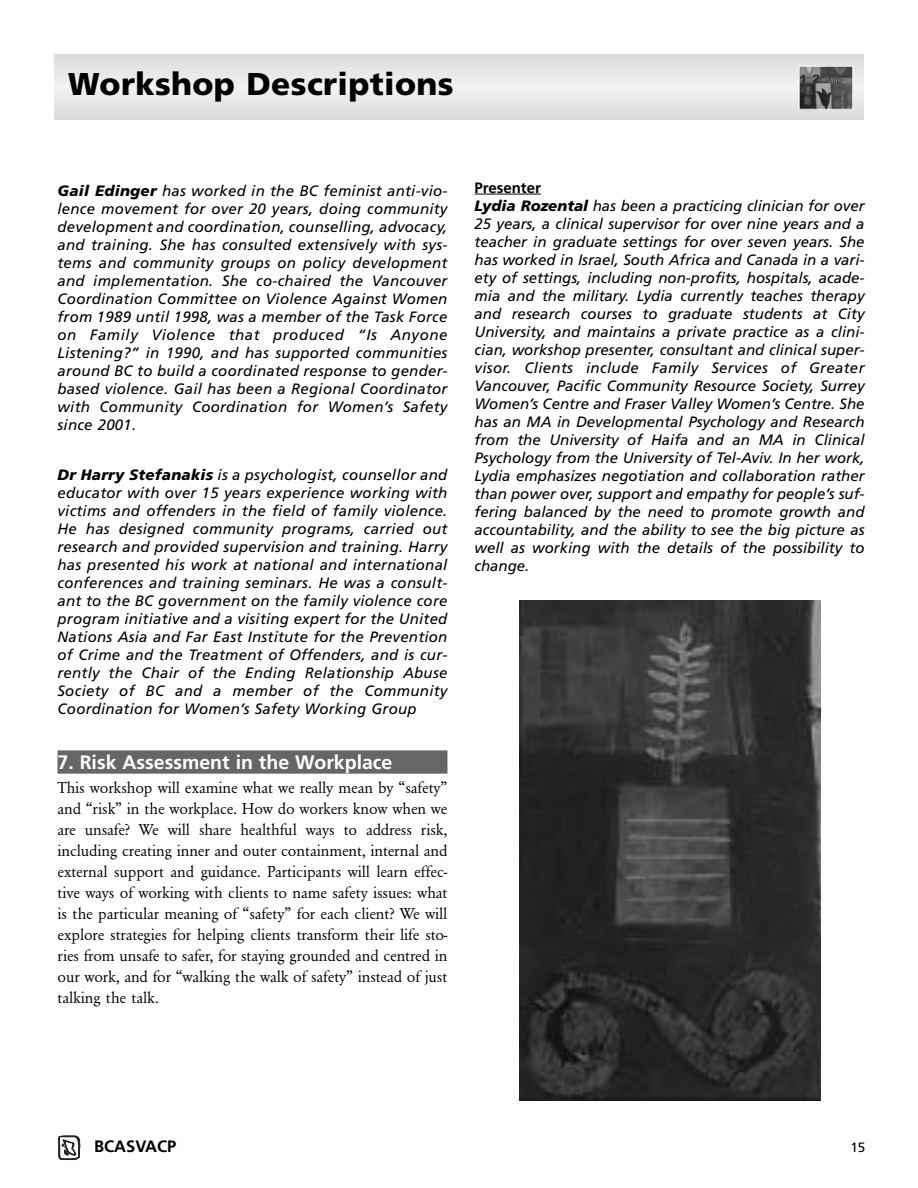
<style>
.page{position:relative;width:918px;height:1188px;background:#fff}
.page>*{position:absolute;margin:0;border:0;box-sizing:border-box;transform-origin:0 0}
.t1{font:900 31.5px "Frutiger";letter-spacing:.01em;color:#000}
.t2{font:700 19.5px "Frutiger";color:#fff}
.t3{font:16.5px/21px "URW Garamond T";letter-spacing:-.005em;color:#000;text-align:justify}
.t4{font:700 16.5px "Frutiger";color:#000}
.t5{font:italic 15px/18px "Frutiger";color:#000;text-align:justify}
.t6{font:13.5px "Frutiger";color:#000}
.s1{font-weight:900}
.s2{font-weight:700;font-style:normal}
</style>
<div class="page">
<div style="left:54px;top:54px;width:810px;height:66px;background:#dadada"></div>
<div style="left:54px;top:59px;width:810px;height:56px;background:#dedede"></div>
<div style="left:54px;top:64px;width:810px;height:46px;background:#e2e2e2"></div>
<div style="left:54px;top:69px;width:810px;height:36px;background:#e6e6e6"></div>
<div style="left:54px;top:75px;width:810px;height:23px;background:#eaeaea"></div>
<div style="left:54px;top:80px;width:810px;height:13px;background:#eee"></div>
<hr style="left:54px;top:86px;width:810px;height:2px;background:#f2f2f2">
<svg style="left:58px;top:1135px;width:23px;height:25px"></svg>
<img style="left:801px;top:68px;width:50px;height:39px">
<div style="left:799px;top:66px;width:54px;height:43px;border:1px solid #fff"></div>
<div style="left:58px;top:750px;width:390px;height:24px;background:#666"></div>
<svg style="left:475px;top:194px;width:13px;height:1px"></svg>
<hr style="left:488px;top:194px;width:53px;height:1px;background:#000">
<img style="left:520px;top:601px;width:301px;height:500px">
<h1 class="t1" style="left:68px;top:72px;width:387px">Workshop Descriptions</h1>
<p class="t5" style="left:58px;top:183px;width:392px"><span class="s1">Gail Edinger</span> has worked in the BC feminist anti-vio&shy;lence movement for over 20 years, doing community development and coordination, counselling, advocacy, and training. She has consulted extensively with sys&shy;tems and community groups on policy development and implementation. She co-chaired the Vancouver Coordination Committee on Violence Against Women from 1989 until 1998, was a member of the Task Force on Family Violence that produced “Is Anyone Listening?” in 1990, and has supported communities around BC to build a coordinated response to gender&shy;based violence. Gail has been a Regional Coordinator with Community Coordination for Women’s Safety since 2001.</p>
<p class="t5" style="left:58px;top:467px;width:391px"><span class="s1">Dr Harry Stefanakis</span> is a psychologist, counsellor and educator with over 15 years experience working with victims and offenders in the field of family violence.<br>He has designed community programs, carried out research and provided supervision and training. Harry has presented his work at national and international conferences and training seminars. He was a consult&shy;ant to the BC government on the family violence core program initiative and a visiting expert for the United Nations Asia and Far East Institute for the Prevention of Crime and the Treatment of Offenders, and is cur&shy;rently the Chair of the Ending Relationship Abuse Society of BC and a member of the Community Coordination for Women’s Safety Working Group</p>
<h2 class="t2" style="left:58px;top:755px;width:336px">7. Risk Assessment in the Workplace</h2>
<p class="t3" style="left:58px;top:779px;width:392px">This workshop will examine what we really mean by “safety” and “risk” in the workplace. How do workers know when we are unsafe? We will share healthful ways to address risk, including creating inner and outer containment, internal and external support and guidance. Participants will learn effec&shy;tive ways of working with clients to name safety issues: what is the particular meaning of “safety” for each client? We will explore strategies for helping clients transform their life sto&shy;ries from unsafe to safer, for staying grounded and centred in our work, and for “walking the walk of safety” instead of just talking the talk.</p>
<p class="t5" style="left:475px;top:180px;width:392px;text-align:left"><span class="s2">Presenter<br></span><span class="s1">Lydia Rozental</span> has been a practicing clinician for over 25 years, a clinical supervisor for over nine years and a teacher in graduate settings for over seven years. She has worked in Israel, South Africa and Canada in a vari&shy;ety of settings, including non-profits, hospitals, acade&shy;mia and the military. Lydia currently teaches therapy and research courses to graduate students at City University, and maintains a private practice as a clini&shy;cian, workshop presenter, consultant and clinical super&shy;visor. Clients include Family Services of Greater Vancouver, Pacific Community Resource Society, Surrey Women’s Centre and Fraser Valley Women’s Centre. She has an MA in Developmental Psychology and Research from the University of Haifa and an MA in Clinical Psychology from the University of Tel-Aviv. In her work, Lydia emphasizes negotiation and collaboration rather than power over, support and empathy for people’s suf&shy;fering balanced by the need to promote growth and accountability, and the ability to see the big picture as well as working with the details of the possibility to change.</p>
<p class="t4" style="left:94px;top:1140px;width:84px">BCASVACP</p>
<p class="t6" style="left:850px;top:1142px;width:17px">15</p>
</div>
